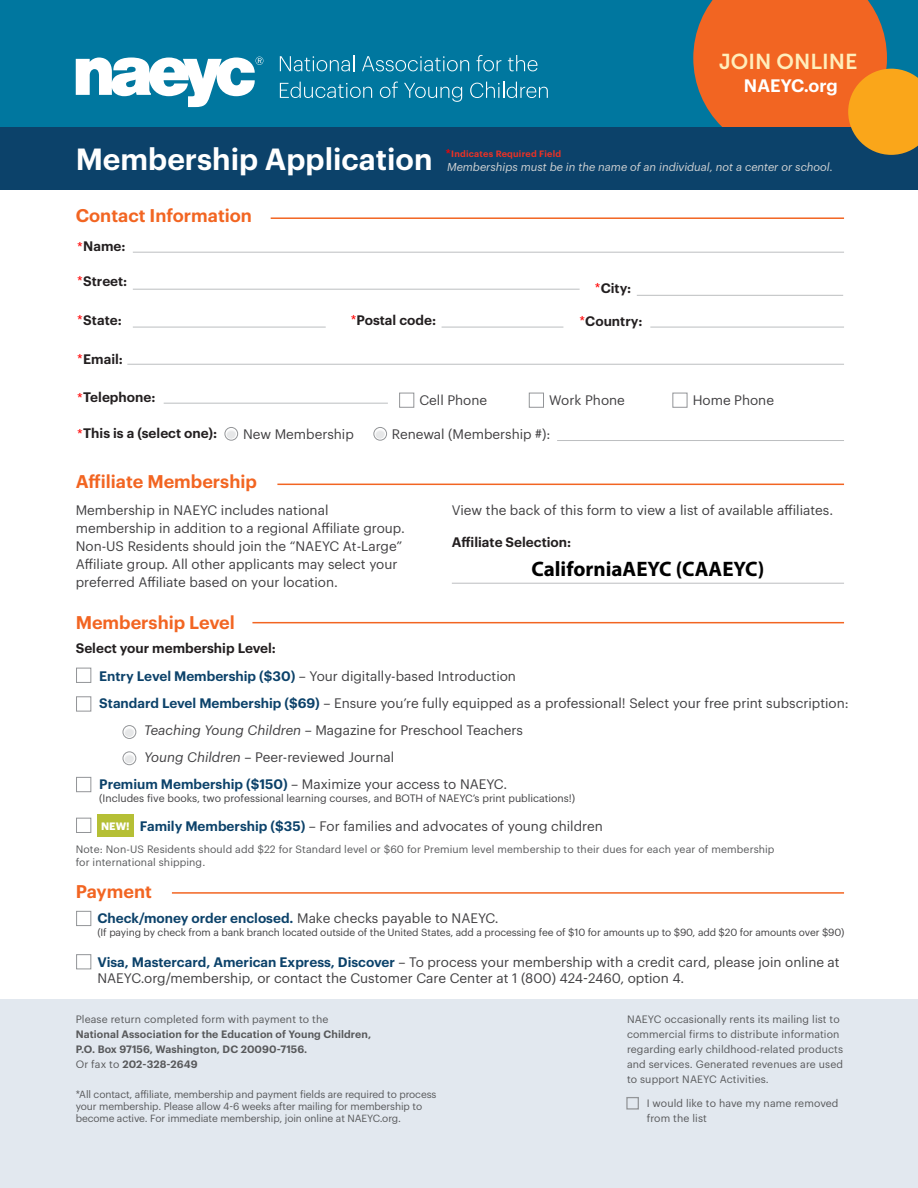
<style>
.page{position:relative;width:918px;height:1188px;background:#fff}
.page>*{position:absolute;margin:0;border:0;box-sizing:border-box;transform-origin:0 0}
.t1{font:600 30px "Graphik";color:#fff}
.t2{font:21.45px "Museo Sans 700";color:#feb}
.t3{font:700 21px "Myriad Pro";color:#000}
.t4{font:600 18px "Graphik";color:#f26522}
.t5{font:600 17.7px "Graphik";color:#fff}
.t6{font:13.5px/18px "Graphik";color:#414042}
.t7{font:600 13.5px "Graphik";color:#231f20}
.t8{font:600 13.5px "Graphik";color:#0c426a}
.t9{font:italic 11.25px "Graphik";color:#d1d3d4}
.t10{font:10.5px/15px "Graphik";letter-spacing:.01em;color:#58595b}
.t11{font:600 10.5px/15px "Graphik";letter-spacing:.01em;color:#58595b}
.t12{font:10.5px "Graphik";color:#414042}
.t13{font:10.2px/12.3px "Graphik";letter-spacing:-.01em;color:#58595b}
.t14{font:10.2px "Graphik";letter-spacing:-.01em;color:#414042}
.t15{font:600 9px "Graphik";letter-spacing:.025em;color:#ee3124}
.s1{font-weight:400;font-size:13.5px;color:#f00}
.s2{font-weight:400;color:#f00}
.s3{font-weight:600;color:#0c426a}
.s4{font-style:italic}
.s5{font-weight:700;font-size:10.5px;color:#fff}
.s6{font-weight:400;color:#414042}
.s7{font-weight:400}
</style>
<div class="page">
<div style="left:0;top:999px;width:918px;height:189px;background:#e2e8ef"></div>
<div style="left:0;top:0;width:918px;height:127px;background:#00779f"></div>
<svg style="left:76px;top:57px;width:187px;height:50px"></svg>
<svg style="left:280px;top:55px;width:74px;height:16px"></svg>
<svg style="left:362px;top:56px;width:107px;height:15px"></svg>
<svg style="left:477px;top:55px;width:24px;height:16px"></svg>
<svg style="left:508px;top:55px;width:29px;height:16px"></svg>
<svg style="left:280px;top:82px;width:92px;height:16px"></svg>
<svg style="left:380px;top:82px;width:18px;height:16px"></svg>
<svg style="left:404px;top:83px;width:58px;height:19px"></svg>
<svg style="left:470px;top:82px;width:78px;height:16px"></svg>
<hr style="left:452px;top:583px;width:392px;height:1px;background:#bcbec0">
<hr style="left:277px;top:484px;width:567px;height:1px;background:#f26522">
<hr style="left:133px;top:252px;width:711px;height:1px;background:#bcbec0">
<hr style="left:650px;top:327px;width:194px;height:1px;background:#bcbec0">
<hr style="left:127px;top:364px;width:717px;height:1px;background:#bcbec0">
<hr style="left:164px;top:403px;width:224px;height:1px;background:#bcbec0">
<hr style="left:442px;top:327px;width:121px;height:1px;background:#bcbec0">
<hr style="left:557px;top:440px;width:287px;height:1px;background:#bcbec0">
<hr style="left:133px;top:289px;width:447px;height:1px;background:#bcbec0">
<hr style="left:133px;top:327px;width:193px;height:1px;background:#bcbec0">
<hr style="left:271px;top:217px;width:573px;height:2px;background:#f26522">
<div style="left:97px;top:814px;width:36px;height:23px;background:#b5bf35"></div>
<hr style="left:252px;top:622px;width:592px;height:1px;background:#f26522">
<hr style="left:172px;top:892px;width:672px;height:2px;background:#f26522">
<div style="left:0;top:127px;width:918px;height:63px;background:#0c426a"></div>
<svg style="left:693px;top:0;width:225px;height:155px"></svg>
<hr style="left:637px;top:295px;width:206px;height:1px;background:#bcbec0">
<svg style="left:124px;top:727px;width:11px;height:10px"></svg>
<div style="left:123px;top:725px;width:13px;height:14px;border:1px solid #939598;border-radius:50%"></div>
<svg style="left:124px;top:753px;width:11px;height:10px"></svg>
<div style="left:123px;top:752px;width:13px;height:13px;border:1px solid #939598;border-radius:50%"></div>
<div style="left:626px;top:1097px;width:13px;height:13px;border:1px solid #939598"></div>
<svg style="left:226px;top:429px;width:10px;height:10px"></svg>
<div style="left:225px;top:427px;width:13px;height:14px;border:1px solid #939598;border-radius:50%"></div>
<svg style="left:375px;top:429px;width:10px;height:10px"></svg>
<div style="left:373px;top:427px;width:14px;height:14px;border:1px solid #939598;border-radius:50%"></div>
<div style="left:76px;top:668px;width:15px;height:15px;border:1px solid #939598"></div>
<div style="left:76px;top:696px;width:15px;height:15px;border:1px solid #939598"></div>
<div style="left:76px;top:777px;width:15px;height:15px;border:1px solid #939598"></div>
<div style="left:76px;top:818px;width:15px;height:15px;border:1px solid #939598"></div>
<div style="left:76px;top:911px;width:15px;height:15px;border:1px solid #939598"></div>
<div style="left:76px;top:954px;width:15px;height:15px;border:1px solid #939598"></div>
<div style="left:399px;top:393px;width:15px;height:15px;border:1px solid #939598"></div>
<div style="left:529px;top:393px;width:15px;height:15px;border:1px solid #939598"></div>
<div style="left:672px;top:393px;width:16px;height:15px;border:1px solid #939598"></div>
<h2 class="t2" style="left:719px;top:49px;width:140px">JOIN ONLINE</h2>
<h3 class="t5" style="left:744px;top:72px;width:95px">NAEYC.org</h3>
<h1 class="t1" style="left:76px;top:137px;width:358px">Membership Application</h1>
<p class="t15" style="left:445px;top:146px;width:117px"><span class="s1">*</span>Indicates Required Field</p>
<p class="t9" style="left:447px;top:158px;width:387px">Memberships must be in the name of an individual, not a center or school.</p>
<h3 class="t4" style="left:76px;top:202px;width:178px">Contact Information</h3>
<p class="t7" style="left:77px;top:236px;width:50px"><span class="s2">*</span>Name:</p>
<p class="t7" style="left:77px;top:271px;width:52px"><span class="s2">*</span>Street:</p>
<p class="t7" style="left:77px;top:309px;width:46px"><span class="s2">*</span>State:</p>
<p class="t7" style="left:351px;top:309px;width:87px"><span class="s2">*</span>Postal code:</p>
<p class="t7" style="left:77px;top:348px;width:47px"><span class="s2">*</span>Email:</p>
<p class="t7" style="left:595px;top:278px;width:38px"><span class="s2">*</span>City:</p>
<p class="t7" style="left:580px;top:311px;width:64px"><span class="s2">*</span>Country:</p>
<p class="t7" style="left:77px;top:387px;width:80px"><span class="s2">*</span>Telephone:</p>
<p class="t6" style="left:419px;top:390px;width:69px">Cell Phone</p>
<p class="t6" style="left:549px;top:390px;width:77px">Work Phone</p>
<p class="t6" style="left:693px;top:390px;width:83px">Home Phone</p>
<p class="t7" style="left:77px;top:423px;width:141px"><span class="s2">*</span>This is a (select one):</p>
<p class="t6" style="left:243px;top:424px;width:112px">New Membership</p>
<p class="t6" style="left:392px;top:424px;width:160px">Renewal (Membership #):</p>
<h3 class="t4" style="left:76px;top:468px;width:183px">Affiliate Membership</h3>
<p class="t6" style="left:76px;top:500px;width:331px">Membership in NAEYC includes national membership in addition to a regional Affiliate group.<br>Non-US Residents should join the “NAEYC At-Large” Affiliate group. All other applicants may select your preferred Affiliate based on your location.</p>
<p class="t6" style="left:452px;top:500px;width:383px">View the back of this form to view a list of available affiliates.</p>
<p class="t7" style="left:452px;top:532px;width:121px">Affiliate Selection:</p>
<h3 class="t3" style="left:531px;top:556px;width:235px">CaliforniaAEYC (CAAEYC)</h3>
<h3 class="t4" style="left:76px;top:609px;width:161px">Membership Level</h3>
<p class="t7" style="left:76px;top:638px;width:202px">Select your membership Level:</p>
<p class="t6" style="left:99px;top:665px;width:418px"><span class="s3">Entry Level Membership ($30)</span> – Your digitally-based Introduction</p>
<p class="t6" style="left:99px;top:693px;width:751px"><span class="s3">Standard Level Membership ($69)</span> – Ensure you’re fully equipped as a professional! Select your free print subscription:</p>
<p class="t6" style="left:144px;top:720px;width:380px"><span class="s4">Teaching Young Children</span> – Magazine for Preschool Teachers</p>
<p class="t6" style="left:144px;top:747px;width:252px"><span class="s4">Young Children</span> – Peer-reviewed Journal</p>
<p class="t6" style="left:99px;top:774px;width:410px"><span class="s3">Premium Membership ($150)</span> – Maximize your access to NAEYC.</p>
<p class="t12" style="left:99px;top:790px;width:478px">(Includes five books, two professional learning courses, and BOTH of NAEYC’s print publications!)</p>
<p class="t6" style="left:101px;top:816px;width:503px"><span class="s5">NEW!</span> <span class="s3">Family Membership ($35)</span> – For families and advocates of young children</p>
<p class="t10" style="left:76px;top:842px;width:700px;line-height:12.6px">Note: Non-US Residents should add $22 for Standard level or $60 for Premium level membership to their dues for each year of membership for international shipping.</p>
<h3 class="t4" style="left:76px;top:878px;width:78px">Payment</h3>
<p class="t8" style="left:97px;top:908px;width:403px">Check/money order enclosed. <span class="s6">Make checks payable to NAEYC.</span></p>
<p class="t14" style="left:97px;top:924px;width:749px">(If paying by check from a bank branch located outside of the United States, add a processing fee of $10 for amounts up to $90, add $20 for amounts over $90)</p>
<p class="t6" style="left:97px;top:953px;width:744px;line-height:16.2px"><span class="s3">Visa, Mastercard, American Express, Discover</span> – To process your membership with a credit card, please join online at<br>NAEYC.org/membership, or contact the Customer Care Center at 1 (800) 424-2460, option 4.</p>
<p class="t10" style="left:76px;top:1011px;width:254px">Please return completed form with payment to the</p>
<p class="t11" style="left:76px;top:1026px;width:297px">National Association for the Education of Young Children,<br>P.O. Box 97156, Washington, DC 20090-7156.<br><span class="s7">Or fax to</span> 202-328-2649</p>
<p class="t13" style="left:76px;top:1087px;width:362px">*All contact, affiliate, membership and payment fields are required to process your membership. Please allow 4-6 weeks after mailing for membership to become active. For immediate membership, join online at NAEYC.org.</p>
<p class="t10" style="left:627px;top:1010px;width:218px">NAEYC occasionally rents its mailing list to commercial firms to distribute information regarding early childhood-related products and services. Generated revenues are used to support NAEYC Activities.</p>
<p class="t10" style="left:647px;top:1095px;width:193px">I would like to have my name removed from the list</p>
</div>
